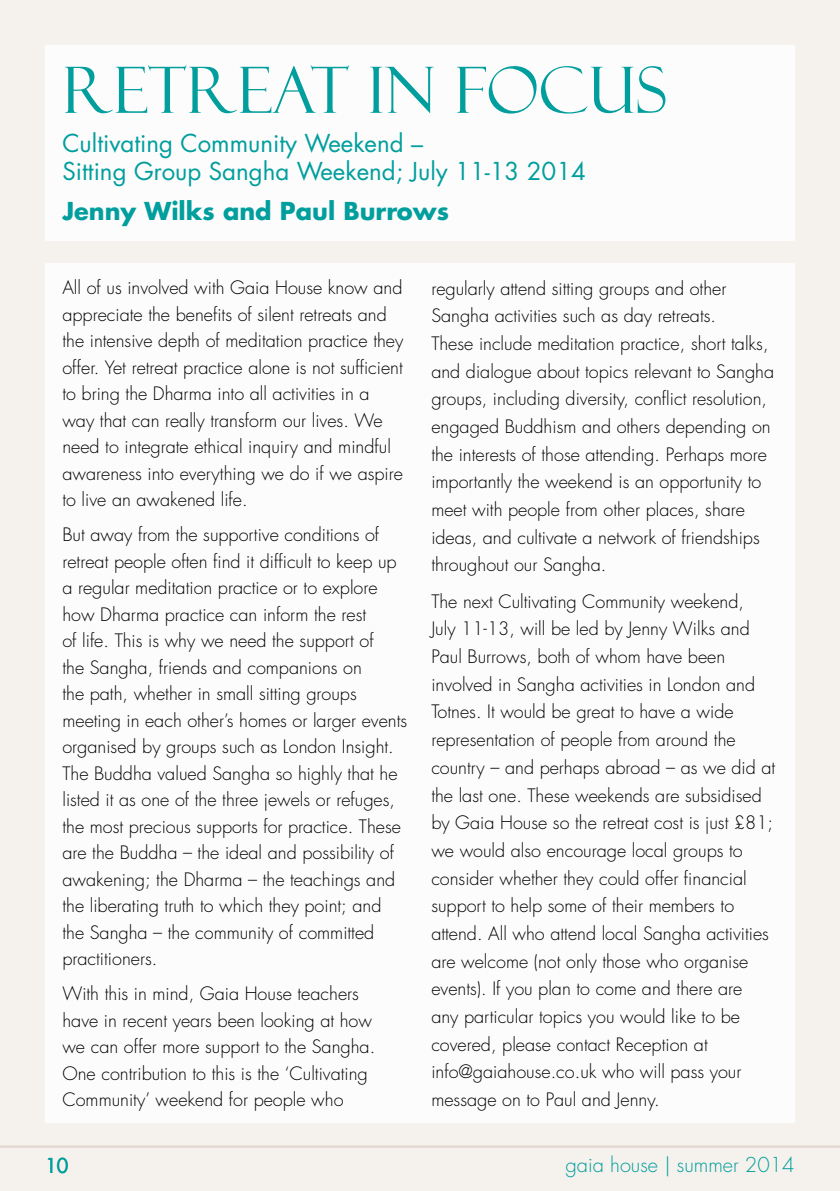
<style>
.page{position:relative;width:840px;height:1191px;background:#fff}
.page>*{position:absolute;margin:0;border:0;box-sizing:border-box;transform-origin:0 0}
.t1{font:64px "Felix Titling";color:#009e9d}
.t2{font:24px/28px "Futura";color:#009e9d}
.t3{font:700 24px "Futura";color:#009e9d}
.t4{font:300 20px "Futura";color:#009e9d}
.t5{font:20px "Futura";color:#009e9d}
.t6{font:300 18px/26.4px "Futura";color:#000}
</style>
<div class="page">
<div style="left:0;top:0;width:839px;height:1191px;background:#f5f1ed"></div>
<div style="left:45px;top:264px;width:749px;height:859px;background:#fdfcfc"></div>
<div style="left:45px;top:45px;width:749px;height:196px;background:#fdfcfc"></div>
<hr style="left:0;top:1145px;width:839px;height:2px;background:#eae3db">
<h1 class="t1" style="left:62px;top:53px;width:605px">RETREAT IN FOCUS</h1>
<h2 class="t2" style="left:62px;top:130px;width:525px">Cultivating Community Weekend –<br>Sitting Group Sangha Weekend; July 11-13 2014</h2>
<h2 class="t3" style="left:62px;top:195px;width:388px">Jenny Wilks and Paul Burrows</h2>
<p class="t6" style="left:62px;top:275px;width:342px">All of us involved with Gaia House know and appreciate the benefits of silent retreats and the intensive depth of meditation practice they offer. Yet retreat practice alone is not sufficient to bring the Dharma into all activities in a way that can really transform our lives. We need to integrate ethical inquiry and mindful awareness into everything we do if we aspire to live an awakened life.</p>
<p class="t6" style="left:62px;top:522px;width:346px">But away from the supportive conditions of retreat people often find it difficult to keep up a regular meditation practice or to explore how Dharma practice can inform the rest<br>of life. This is why we need the support of<br>the Sangha, friends and companions on<br>the path, whether in small sitting groups meeting in each other’s homes or larger events organised by groups such as London Insight.<br>The Buddha valued Sangha so highly that he listed it as one of the three jewels or refuges, the most precious supports for practice. These are the Buddha – the ideal and possibility of awakening; the Dharma – the teachings and the liberating truth to which they point; and the Sangha – the community of committed practitioners.</p>
<p class="t6" style="left:62px;top:980px;width:314px">With this in mind, Gaia House teachers have in recent years been looking at how we can offer more support to the Sangha.<br>One contribution to this is the ‘Cultivating Community’ weekend for people who</p>
<p class="t6" style="left:431px;top:275px;width:344px;line-height:27.6px">regularly attend sitting groups and other Sangha activities such as day retreats.<br>These include meditation practice, short talks, and dialogue about topics relevant to Sangha groups, including diversity, conflict resolution, engaged Buddhism and others depending on the interests of those attending. Perhaps more importantly the weekend is an opportunity to meet with people from other places, share ideas, and cultivate a network of friendships throughout our Sangha.</p>
<p class="t6" style="left:431px;top:588px;width:345px;line-height:27.6px">The next Cultivating Community weekend,<br>July 11-13, will be led by Jenny Wilks and Paul Burrows, both of whom have been involved in Sangha activities in London and Totnes. It would be great to have a wide representation of people from around the country – and perhaps abroad – as we did at the last one. These weekends are subsidised by Gaia House so the retreat cost is just £81; we would also encourage local groups to consider whether they could offer financial support to help some of their members to attend. All who attend local Sangha activities are welcome (not only those who organise events). If you plan to come and there are<br>any particular topics you would like to be covered, please contact Reception at info@gaiahouse.co.uk who will pass your message on to Paul and Jenny.</p>
<p class="t5" style="left:45px;top:1152px;width:25px">10</p>
<p class="t4" style="left:565px;top:1152px;width:230px">gaia house | summer 2014</p>
<p class="t4" style="left:516px;top:1152px;width:143px">gaia house news</p>
</div>
